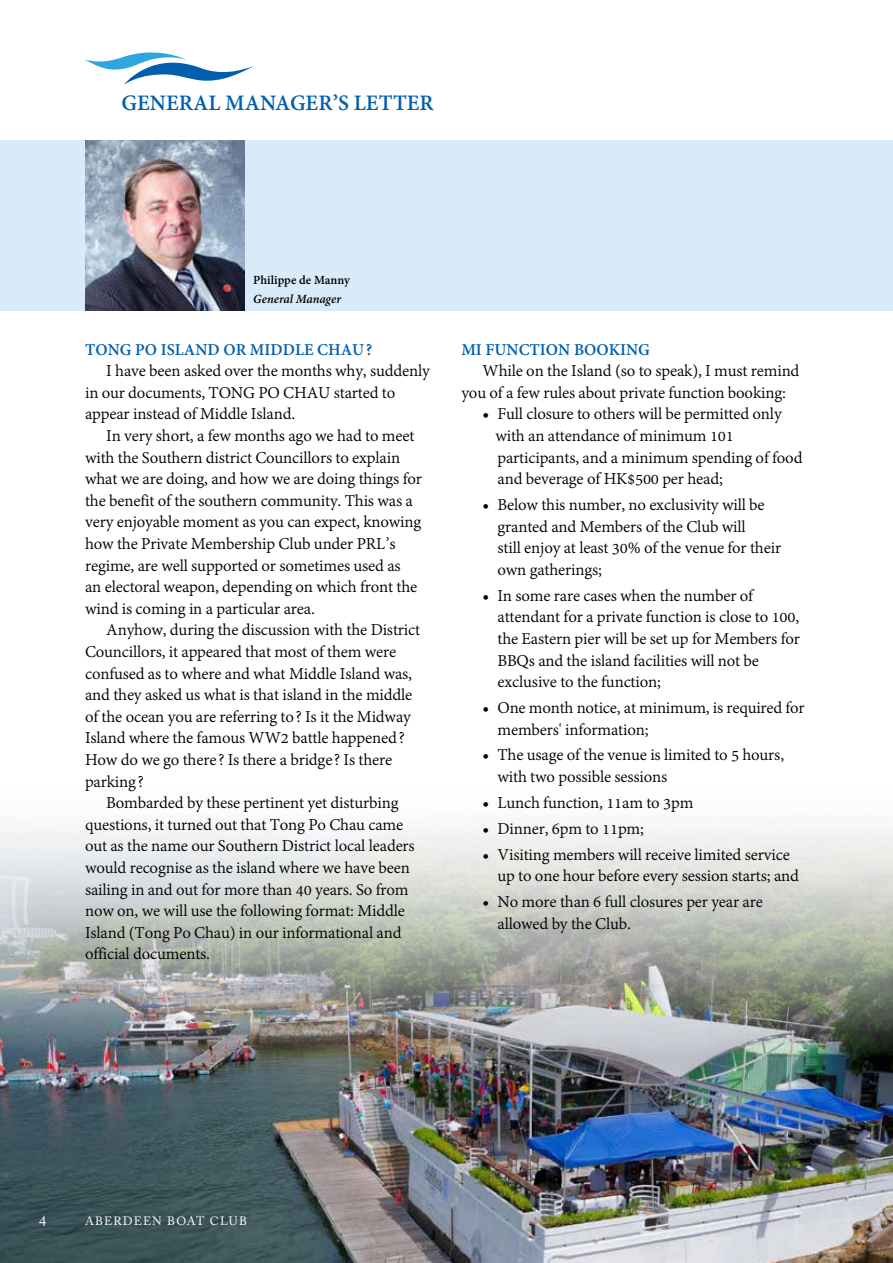
<style>
.page{position:relative;width:893px;height:1263px;background:#fff}
.page>*{position:absolute;margin:0;border:0;box-sizing:border-box;transform-origin:0 0}
.t1{font:700 24px "Adobe Devanagari";color:#005ead}
.t2{font:18px/21.6px "Adobe Devanagari";letter-spacing:-.01em;color:#000}
.t3{font:700 18px "Adobe Devanagari";color:#005ead}
.t4{font:15px "Adobe Caslon Pro";color:#fff}
.t5{font:700 13.5px "Adobe Devanagari";color:#000}
.t6{font:italic 700 13.5px "Adobe Devanagari";letter-spacing:-.005em;color:#000}
.t7{font:12px "Adobe Caslon Pro";letter-spacing:.09em;color:#fff}
</style>
<div class="page">
<img style="left:0;top:827px;width:893px;height:436px">
<div style="left:0;top:140px;width:893px;height:170px;background:#d9eaf8"></div>
<svg style="left:85px;top:52px;width:168px;height:33px"></svg>
<img style="left:85px;top:140px;width:160px;height:170px">
<h1 class="t1" style="left:122px;top:89px;width:314px">GENERAL MANAGER’S LETTER</h1>
<p class="t5" style="left:253px;top:272px;width:98px">Philippe de Manny</p>
<p class="t6" style="left:253px;top:291px;width:89px">General Manager</p>
<p class="t3" style="left:85px;top:339px;width:289px">TONG PO ISLAND OR MIDDLE CHAU?</p>
<p class="t2" style="left:85px;top:362px;width:346px;text-indent:21px">I have been asked over the months why, suddenly in our documents, TONG PO CHAU started to appear instead of Middle Island.</p>
<p class="t2" style="left:85px;top:426px;width:339px;text-indent:21px">In very short, a few months ago we had to meet with the Southern district Councillors to explain what we are doing, and how we are doing things for the benefit of the southern community. This was a very enjoyable moment as you can expect, knowing how the Private Membership Club under PRL’s regime, are well supported or sometimes used as<br>an electoral weapon, depending on which front the wind is coming in a particular area.</p>
<p class="t2" style="left:85px;top:621px;width:337px;text-indent:21px">Anyhow, during the discussion with the District Councillors, it appeared that most of them were confused as to where and what Middle Island was, and they asked us what is that island in the middle of the ocean you are referring to? Is it the Midway Island where the famous WW2 battle happened?<br>How do we go there? Is there a bridge? Is there parking?</p>
<p class="t2" style="left:85px;top:794px;width:331px;text-indent:21px">Bombarded by these pertinent yet disturbing questions, it turned out that Tong Po Chau came out as the name our Southern District local leaders would recognise as the island where we have been sailing in and out for more than 40 years. So from now on, we will use the following format: Middle Island (Tong Po Chau) in our informational and official documents.</p>
<p class="t3" style="left:461px;top:339px;width:190px">MI FUNCTION BOOKING</p>
<p class="t2" style="left:461px;top:362px;width:340px;text-indent:21px">While on the Island (so to speak), I must remind you of a few rules about private function booking:</p>
<p class="t2" style="left:495px;top:405px;width:309px;text-indent:-13px">• Full closure to others will be permitted only with an attendance of minimum 101 participants, and a minimum spending of food and beverage of HK$500 per head;</p>
<p class="t2" style="left:497px;top:495px;width:285px;text-indent:-15px">• Below this number, no exclusivity will be granted and Members of the Club will<br>still enjoy at least 30% of the venue for their own gatherings;</p>
<p class="t2" style="left:497px;top:586px;width:304px;text-indent:-15px">• In some rare cases when the number of attendant for a private function is close to 100, the Eastern pier will be set up for Members for BBQs and the island facilities will not be exclusive to the function;</p>
<p class="t2" style="left:497px;top:698px;width:309px;text-indent:-15px">• One month notice, at minimum, is required for members' information;</p>
<p class="t2" style="left:497px;top:746px;width:288px;text-indent:-15px">• The usage of the venue is limited to 5 hours, with two possible sessions</p>
<p class="t2" style="left:483px;top:793px;width:212px">• Lunch function, 11am to 3pm</p>
<p class="t2" style="left:483px;top:819px;width:163px">• Dinner, 6pm to 11pm;</p>
<p class="t2" style="left:497px;top:845px;width:303px;text-indent:-15px">• Visiting members will receive limited service up to one hour before every session starts; and</p>
<p class="t2" style="left:497px;top:892px;width:267px;text-indent:-15px">• No more than 6 full closures per year are allowed by the Club.</p>
<p class="t4" style="left:39px;top:1212px;width:9px">4</p>
<p class="t7" style="left:85px;top:1214px;width:163px">ABERDEEN BOAT CLUB</p>
</div>
